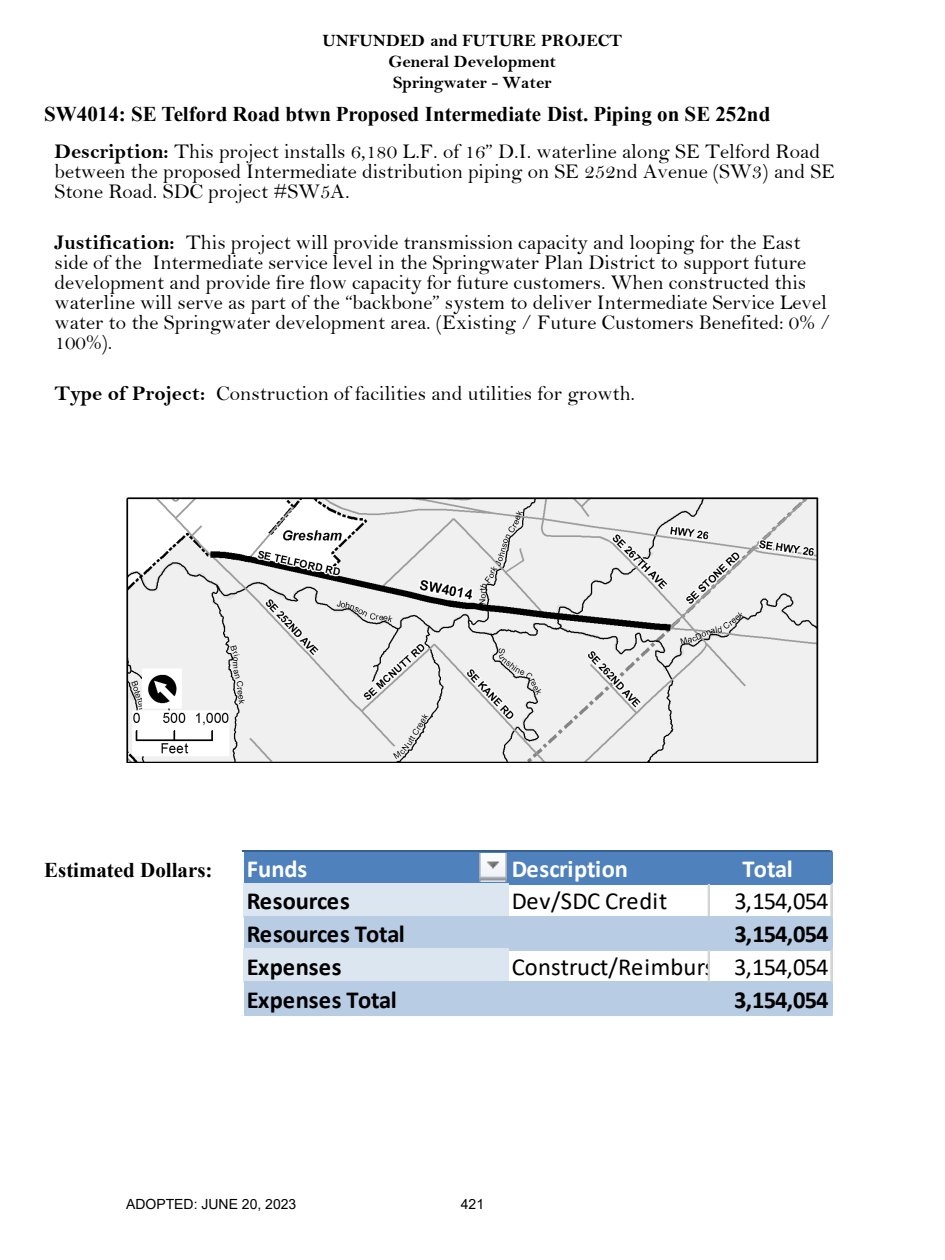
<style>
.page{position:relative;width:945px;height:1260px;background:#fff}
.page>*{position:absolute;margin:0;border:0;box-sizing:border-box;transform-origin:0 0}
.t1{font:700 24.5px "Calibri";letter-spacing:-.005em;color:#000}
.t2{font:24.5px "Calibri";color:#000}
.t3{font:700 24.5px "Calibri";letter-spacing:-.005em;color:#fff}
.t4{font:21px/20.1px "Bell";color:#000}
.t5{font:700 21px "Times New Roman";color:#000}
.t6{font:17.5px/21px "Bell MT Bold";color:#000;text-align:center}
.t7{font:14px "Arial";color:#000}
.s1{font-family:"Bell MT Bold"}
</style>
<div class="page">
<img style="left:126px;top:497px;width:693px;height:266px">
<div style="left:244px;top:852px;width:588px;height:33px;background:#4f81bd"></div>
<div style="left:244px;top:883px;width:265px;height:35px;background:#dce6f1"></div>
<div style="left:244px;top:916px;width:588px;height:34px;background:#b8cce4"></div>
<div style="left:244px;top:949px;width:265px;height:34px;background:#dce6f1"></div>
<div style="left:244px;top:981px;width:588px;height:35px;background:#b8cce4"></div>
<hr style="left:242px;top:851px;width:590px;height:1px;background:#366092">
<hr style="left:708px;top:885px;width:2px;height:31px;background:#d4d4d4">
<hr style="left:831px;top:885px;width:1px;height:31px;background:#d4d4d4">
<hr style="left:708px;top:950px;width:2px;height:31px;background:#d4d4d4">
<hr style="left:831px;top:950px;width:1px;height:31px;background:#d4d4d4">
<img style="left:479px;top:854px;width:28px;height:28px">
<h2 class="t6" style="left:322px;top:30px;width:301px">UNFUNDED and FUTURE PROJECT<br>General Development<br>Springwater - Water</h2>
<p class="t5" style="left:44px;top:99px;width:728px">SW4014: SE Telford Road btwn Proposed Intermediate Dist. Piping on SE 252nd</p>
<p class="t4" style="left:55px;top:141px;width:782px"><span class="s1">Description:</span> This project installs 6,180 L.F. of 16” D.I. waterline along SE Telford Road between the proposed Intermediate distribution piping on SE 252nd Avenue (SW3) and SE<br>Stone Road. SDC project #SW5A.</p>
<p class="t4" style="left:55px;top:232px;width:778px"><span class="s1">Justification:</span> This project will provide transmission capacity and looping for the East side of the Intermediate service level in the Springwater Plan District to support future development and provide fire flow capacity for future customers. When constructed this waterline will serve as part of the “backbone” system to deliver Intermediate Service Level water to the Springwater development area. (Existing / Future Customers Benefited: 0% / 100%).</p>
<p class="t4" style="left:55px;top:383px;width:582px"><span class="s1">Type of Project:</span> Construction of facilities and utilities for growth.</p>
<p class="t5" style="left:44px;top:855px;width:170px">Estimated Dollars:</p>
<p class="t3" style="left:247px;top:851px;width:62px">Funds</p>
<p class="t3" style="left:512px;top:851px;width:118px">Description</p>
<p class="t3" style="left:743px;top:851px;width:52px">Total</p>
<p class="t1" style="left:247px;top:884px;width:105px">Resources</p>
<p class="t2" style="left:512px;top:884px;width:157px">Dev/SDC Credit</p>
<p class="t2" style="left:734px;top:884px;width:96px">3,154,054</p>
<p class="t1" style="left:247px;top:917px;width:160px">Resources Total</p>
<p class="t1" style="left:734px;top:917px;width:96px">3,154,054</p>
<p class="t1" style="left:247px;top:949px;width:96px">Expenses</p>
<p class="t2" style="left:512px;top:950px;width:318px">Construct/Reimburs 3,154,054</p>
<p class="t1" style="left:247px;top:982px;width:151px">Expenses Total</p>
<p class="t1" style="left:734px;top:982px;width:96px">3,154,054</p>
<p class="t7" style="left:126px;top:1195px;width:172px">ADOPTED: JUNE 20, 2023</p>
<p class="t7" style="left:461px;top:1195px;width:25px">421</p>
</div>
